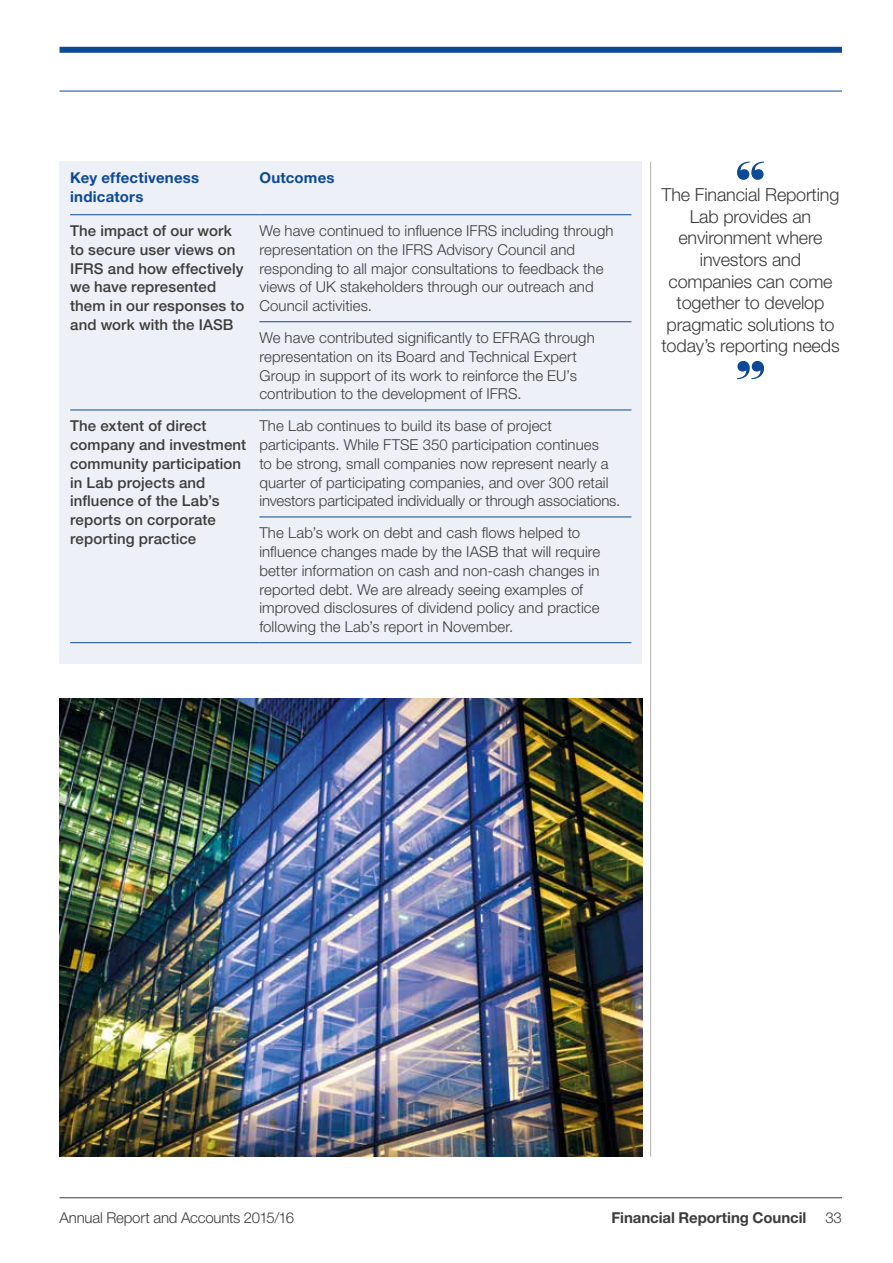
<style>
.page{position:relative;width:893px;height:1263px;background:#fff}
.page>*{position:absolute;margin:0;border:0;box-sizing:border-box;transform-origin:0 0}
.t1{font:300 18px/21.6px "Helvetica Neue LT Std";letter-spacing:-.01em;color:#3c3c3b;text-align:center}
.t2{font:300 15px/18.8px "Helvetica Neue LT Std";letter-spacing:.005em;color:#3c3c3b}
.t3{font:500 15px "Helvetica Neue LT Std";letter-spacing:.005em;color:#3c3c3b}
.t4{font:700 15px "Helvetica Neue LT Std";letter-spacing:.015em;color:#0d4995}
.t5{font:300 15px "Helvetica Neue LT Std";letter-spacing:-.015em;color:#3c3c3b}
.t6{font:700 15px "Helvetica Neue LT Std";letter-spacing:-.005em;color:#3c3c3b}
.s1{font-weight:500}
</style>
<div class="page">
<hr style="left:650px;top:162px;width:1px;height:995px;background:#b3b2b2">
<div style="left:60px;top:162px;width:582px;height:502px;background:#eef0f7"></div>
<hr style="left:70px;top:214px;width:189px;height:1px;background:#0d4995">
<hr style="left:259px;top:214px;width:372px;height:1px;background:#0d4995">
<hr style="left:259px;top:321px;width:372px;height:1px;background:#0d4995">
<hr style="left:70px;top:410px;width:189px;height:1px;background:#0d4995">
<hr style="left:70px;top:642px;width:189px;height:1px;background:#0d4995">
<hr style="left:259px;top:410px;width:372px;height:1px;background:#0d4995">
<hr style="left:259px;top:517px;width:372px;height:1px;background:#0d4995">
<hr style="left:259px;top:642px;width:372px;height:1px;background:#0d4995">
<svg style="left:737px;top:162px;width:27px;height:18px"></svg>
<svg style="left:737px;top:361px;width:27px;height:18px"></svg>
<img style="left:60px;top:698px;width:582px;height:459px">
<div style="left:60px;top:47px;width:782px;height:6px;background:#0d4995"></div>
<hr style="left:60px;top:91px;width:782px;height:1px;background:#0d4995">
<hr style="left:60px;top:1197px;width:782px;height:1px;background:#3c3c3b">
<p class="t4" style="left:70px;top:168px;width:130px">Key effectiveness</p>
<p class="t4" style="left:259px;top:168px;width:77px">Outcomes</p>
<p class="t4" style="left:70px;top:187px;width:75px">indicators</p>
<p class="t3" style="left:70px;top:222px;width:163px">The impact of our work</p>
<p class="t2" style="left:259px;top:221px;width:356px">We have continued to influence IFRS including through</p>
<p class="t3" style="left:70px;top:241px;width:167px">to secure user views on</p>
<p class="t2" style="left:70px;top:240px;width:535px;text-indent:189px">representation on the IFRS Advisory Council and<br><span class="s1">IFRS and how effectively</span> responding to all major consultations to feedback the <span class="s1">we have represented</span></p>
<p class="t2" style="left:70px;top:277px;width:525px;text-indent:189px">views of UK stakeholders through our outreach and <span class="s1">them in our responses to</span> Council activities.<br><span class="s1">and work with the IASB</span></p>
<p class="t2" style="left:259px;top:328px;width:337px">We have contributed significantly to EFRAG through representation on its Board and Technical Expert Group in support of its work to reinforce the EU’s contribution to the development of IFRS.</p>
<p class="t3" style="left:70px;top:417px;width:138px">The extent of direct</p>
<p class="t2" style="left:70px;top:416px;width:540px;text-indent:189px">The Lab continues to build its base of project <span class="s1">company and investment</span> participants. While FTSE 350 participation continues <span class="s1">community participation</span> to be strong, small companies now represent nearly a <span class="s1">in Lab projects and</span></p>
<p class="t2" style="left:259px;top:472px;width:351px">quarter of participating companies, and over 300 retail</p>
<p class="t3" style="left:70px;top:492px;width:151px">influence of the Lab’s</p>
<p class="t2" style="left:259px;top:491px;width:362px">investors participated individually or through associations.</p>
<p class="t3" style="left:70px;top:511px;width:147px">reports on corporate</p>
<p class="t2" style="left:259px;top:523px;width:322px">The Lab’s work on debt and cash flows helped to</p>
<p class="t3" style="left:70px;top:529px;width:128px">reporting practice</p>
<p class="t2" style="left:259px;top:542px;width:342px">influence changes made by the IASB that will require better information on cash and non-cash changes in reported debt. We are already seeing examples of improved disclosures of dividend policy and practice following the Lab’s report in November.</p>
<p class="t1" style="left:661px;top:184px;width:180px">The Financial Reporting<br>Lab provides an environment where investors and companies can come together to develop pragmatic solutions to today’s reporting needs</p>
<p class="t5" style="left:60px;top:1208px;width:236px">Annual Report and Accounts 2015/16</p>
<p class="t6" style="left:612px;top:1208px;width:196px">Financial Reporting Council</p>
<p class="t2" style="left:825px;top:1207px;width:18px">33</p>
</div>
